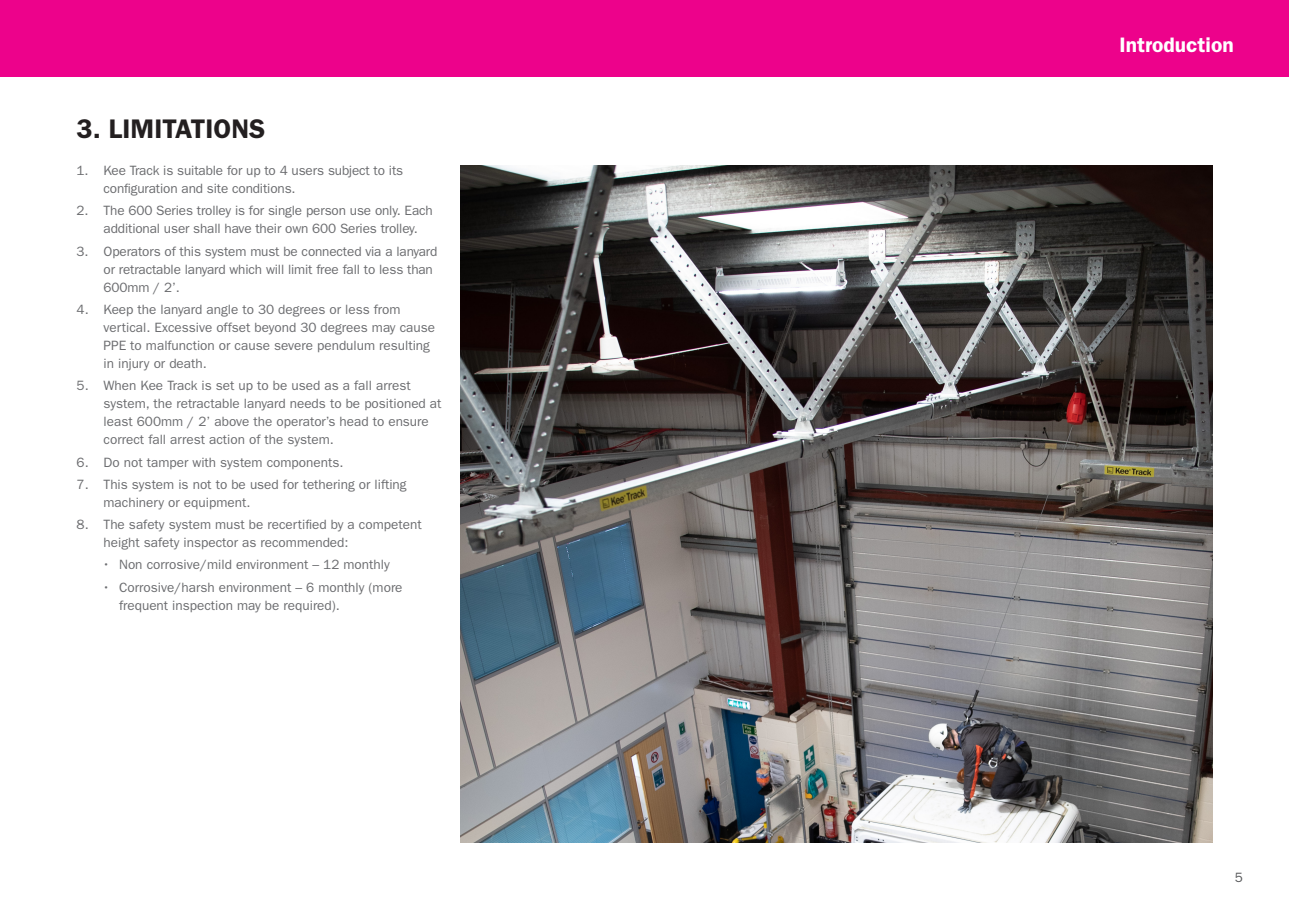
<style>
.page{position:relative;width:1289px;height:919px;background:#fff}
.page>*{position:absolute;margin:0;border:0;box-sizing:border-box;transform-origin:0 0}
.t1{font:600 27px "ITC Franklin Gothic Std";color:#231f20}
.t2{font:600 21px "ITC Franklin Gothic Std";color:#fff}
.t3{font:13.5px/18px "ITC Franklin Gothic Std";color:#6c6d70}
.t4{font:13.5px "ITC Franklin Gothic Std";color:#57585a}
</style>
<div class="page">
<div style="left:0;top:0;width:1288px;height:77px;background:#ed028b"></div>
<img style="left:460px;top:166px;width:752px;height:676px">
<p class="t1" style="left:77px;top:112px;width:190px">3. LIMITATIONS</p>
<p class="t3" style="left:104px;top:162px;width:301px;text-indent:-27px">1. Kee Track is suitable for up to 4 users subject to its configuration and site conditions.</p>
<p class="t3" style="left:104px;top:202px;width:331px;text-indent:-27px">2. The 600 Series trolley is for single person use only. Each additional user shall have their own 600 Series trolley.</p>
<p class="t3" style="left:104px;top:242px;width:335px;text-indent:-27px">3. Operators of this system must be connected via a lanyard or retractable lanyard which will limit free fall to less than<br>600mm / 2’.</p>
<p class="t3" style="left:104px;top:300px;width:333px;text-indent:-27px">4. Keep the lanyard angle to 30 degrees or less from vertical. Excessive offset beyond 30 degrees may cause PPE to malfunction or cause severe pendulum resulting in injury or death.</p>
<p class="t3" style="left:104px;top:377px;width:339px;text-indent:-27px">5. When Kee Track is set up to be used as a fall arrest system, the retractable lanyard needs to be positioned at least 600mm / 2’ above the operator’s head to ensure correct fall arrest action of the system.</p>
<p class="t3" style="left:77px;top:453px;width:268px">6. Do not tamper with system components.</p>
<p class="t3" style="left:104px;top:475px;width:304px;text-indent:-27px">7. This system is not to be used for tethering or lifting machinery or equipment.</p>
<p class="t3" style="left:104px;top:515px;width:319px;text-indent:-27px">8. The safety system must be recertified by a competent height safety inspector as recommended:</p>
<p class="t3" style="left:102px;top:556px;width:289px">• Non corrosive/mild environment – 12 monthly</p>
<p class="t3" style="left:119px;top:578px;width:285px;text-indent:-17px">• Corrosive/harsh environment – 6 monthly (more frequent inspection may be required).</p>
<p class="t2" style="left:1119px;top:32px;width:116px">Introduction</p>
<p class="t4" style="left:1234px;top:869px;width:10px">5</p>
</div>
